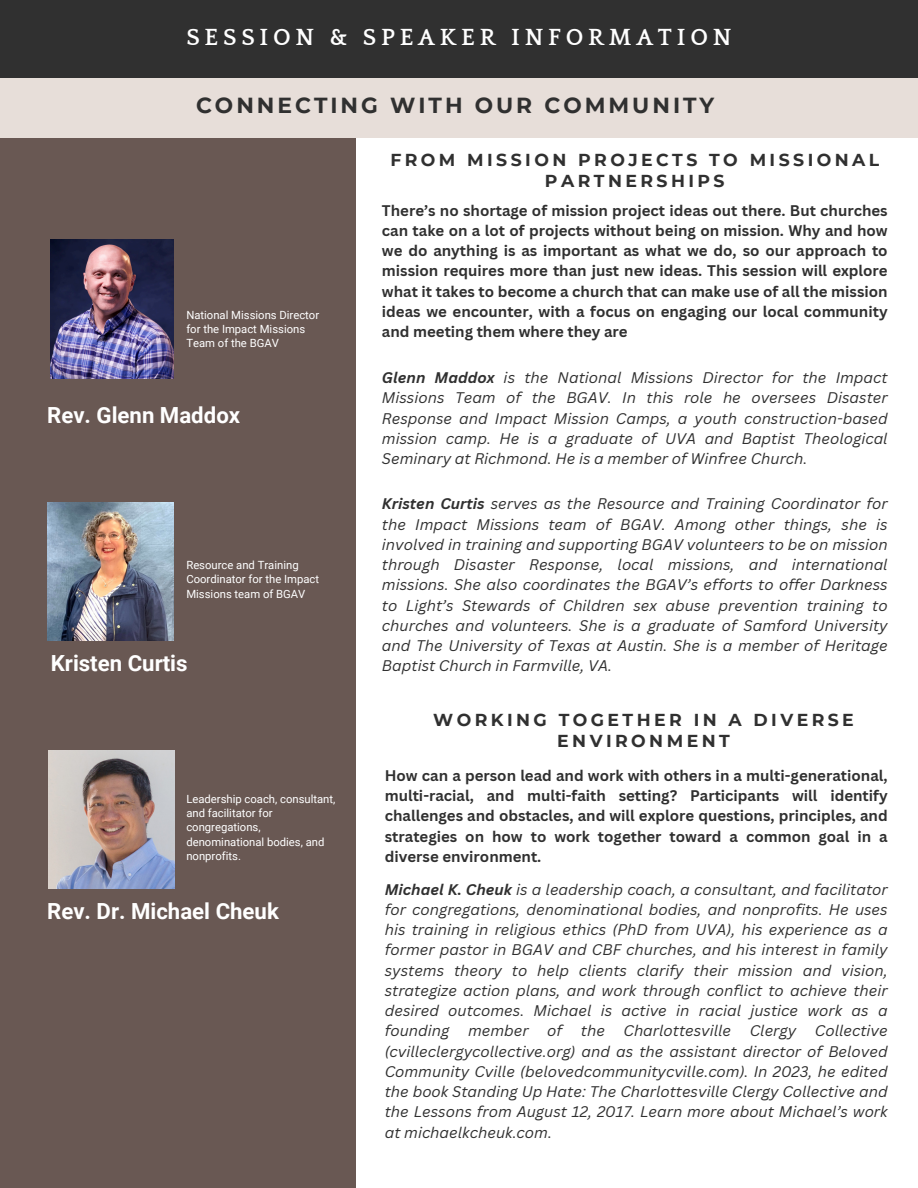
<style>
.page{position:relative;width:918px;height:1188px;background:#fff}
.page>*{position:absolute;margin:0;border:0;box-sizing:border-box;transform-origin:0 0}
.t1{font:700 24px "Quattrocento";letter-spacing:.2em;color:#fff}
.t2{font:700 22.2px "Roboto";color:#fff}
.t3{font:700 21.75px "Montserrat";letter-spacing:.135em;color:#303030}
.t4{font:700 17.25px/21.3px "Montserrat";letter-spacing:.2em;color:#303030;text-align:center}
.t5{font:italic 15px/20.2px "Canva Sans";color:#303030;text-align:justify}
.t6{font:700 15px/20.2px "Canva Sans";color:#303030;text-align:justify}
.t7{font:11.25px/14.1px "Roboto";color:#fff}
.s1{font-weight:700}
</style>
<div class="page">
<div style="left:0;top:61px;width:918px;height:77px;background:#e7ded9"></div>
<div style="left:0;top:138px;width:356px;height:1050px;background:#695853"></div>
<img style="left:51px;top:240px;width:122px;height:138px">
<img style="left:47px;top:502px;width:126px;height:138px">
<img style="left:48px;top:750px;width:126px;height:138px">
<div style="left:0;top:0;width:918px;height:77px;background:#303030"></div>
<h5 class="t1" style="left:186px;top:25px;width:547px">SESSION &amp; SPEAKER INFORMATION</h5>
<h5 class="t3" style="left:196px;top:92px;width:520px">CONNECTING WITH OUR COMMUNITY</h5>
<p class="t7" style="left:186px;top:308px;width:134px">National Missions Director for the Impact Missions<br>Team of the BGAV</p>
<h1 class="t2" style="left:47px;top:403px;width:194px">Rev. Glenn Maddox</h1>
<p class="t7" style="left:186px;top:558px;width:134px">Resource and Training<br>Coordinator for the Impact<br>Missions team of BGAV</p>
<h2 class="t2" style="left:51px;top:651px;width:138px">Kristen Curtis</h2>
<p class="t7" style="left:186px;top:792px;width:151px">Leadership coach, consultant, and facilitator for congregations, denominational bodies, and nonprofits.</p>
<h2 class="t2" style="left:47px;top:898px;width:233px">Rev. Dr. Michael Cheuk</h2>
<h5 class="t4" style="left:390px;top:149px;width:490px">FROM MISSION PROJECTS TO MISSIONAL<br>PARTNERSHIPS</h5>
<h4 class="t6" style="left:382px;top:200px;width:507px">There’s no shortage of mission project ideas out there. But churches can take on a lot of projects without being on mission. Why and how we do anything is as important as what we do, so our approach to mission requires more than just new ideas. This session will explore what it takes to become a church that can make use of all the mission ideas we encounter, with a focus on engaging our local community and meeting them where they are</h4>
<h3 class="t5" style="left:382px;top:367px;width:507px"><span class="s1">Glenn Maddox</span> is the National Missions Director for the Impact Missions Team of the BGAV. In this role he oversees Disaster Response and Impact Mission Camps, a youth construction-based mission camp. He is a graduate of UVA and Baptist Theological Seminary at Richmond. He is a member of Winfree Church.</h3>
<p class="t5" style="left:382px;top:494px;width:507px"><span class="s1">Kristen Curtis</span> serves as the Resource and Training Coordinator for the Impact Missions team of BGAV. Among other things, she is involved in training and supporting BGAV volunteers to be on mission through Disaster Response, local missions, and international missions. She also coordinates the BGAV’s efforts to offer Darkness to Light’s Stewards of Children sex abuse prevention training to churches and volunteers. She is a graduate of Samford University and The University of Texas at Austin. She is a member of Heritage Baptist Church in Farmville, VA.</p>
<h3 class="t4" style="left:433px;top:709px;width:422px">WORKING TOGETHER IN A DIVERSE<br>ENVIRONMENT</h3>
<h4 class="t6" style="left:385px;top:765px;width:504px">How can a person lead and work with others in a multi-generational, multi-racial, and multi-faith setting? Participants will identify challenges and obstacles, and will explore questions, principles, and strategies on how to work together toward a common goal in a diverse environment.</h4>
<h2 class="t5" style="left:385px;top:879px;width:504px"><span class="s1">Michael K. Cheuk</span> is a leadership coach, a consultant, and facilitator for congregations, denominational bodies, and nonprofits. He uses his training in religious ethics (PhD from UVA), his experience as a former pastor in BGAV and CBF churches, and his interest in family systems theory to help clients clarify their mission and vision, strategize action plans, and work through conflict to achieve their desired outcomes. Michael is active in racial justice work as a founding member of the Charlottesville Clergy Collective (cvilleclergycollective.org) and as the assistant director of Beloved Community Cville (belovedcommunitycville.com). In 2023, he edited the book Standing Up Hate: The Charlottesville Clergy Collective and the Lessons from August 12, 2017. Learn more about Michael’s work at michaelkcheuk.com.</h2>
</div>
